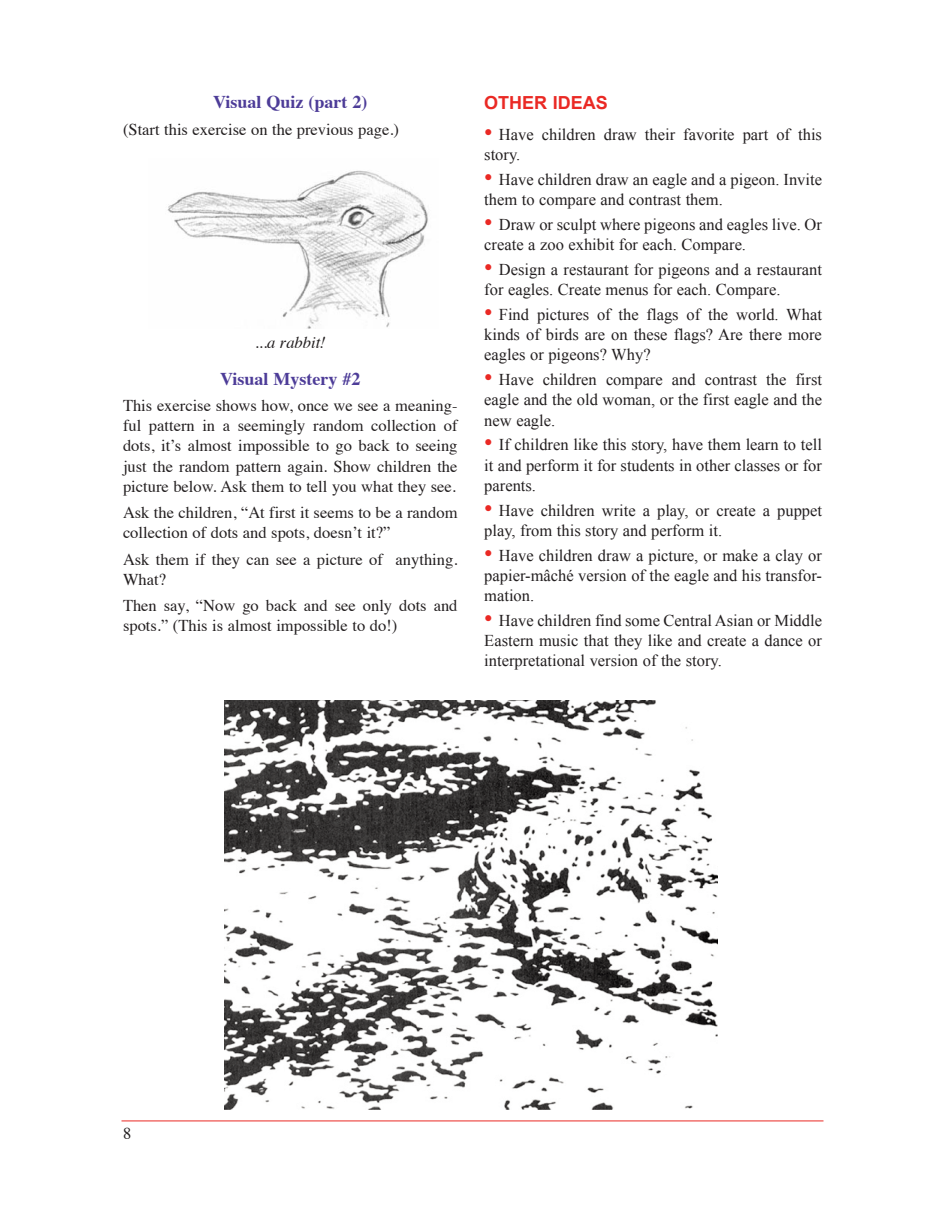
<style>
.page{position:relative;width:945px;height:1215px;background:#fff}
.page>*{position:absolute;margin:0;border:0;box-sizing:border-box;transform-origin:0 0}
.t1{font:700 18px "Times";color:#4d3c98}
.t2{font:700 18px "Arial";color:#ea2924}
.t3{font:16.5px/20.2px "Times New Roman";color:#231f20}
.t4{font:16.5px/20.2px "Times";color:#231f20}
.t5{font:italic 16.5px "Times";color:#231f20}
.s1{font-size:24px;color:#ea2924}
</style>
<div class="page">
<hr style="left:122px;top:1121px;width:702px;height:1px;background:#ea2924">
<img style="left:167px;top:170px;width:261px;height:159px">
<img style="left:225px;top:700px;width:492px;height:409px">
<p class="t1" style="left:213px;top:95px;width:156px">Visual Quiz (part 2)</p>
<p class="t4" style="left:123px;top:120px;width:278px">(Start this exercise on the previous page.)</p>
<p class="t5" style="left:255px;top:335px;width:72px">...a rabbit!</p>
<p class="t1" style="left:220px;top:371px;width:142px">Visual Mystery #2</p>
<p class="t4" style="left:123px;top:397px;width:336px;text-align:justify">This exercise shows how, once we see a meaning&shy;ful pattern in a seemingly random collection of dots, it’s almost impossible to go back to seeing just the random pattern again. Show children the picture below. Ask them to tell you what they see.</p>
<p class="t4" style="left:123px;top:504px;width:336px">Ask the children, “At first it seems to be a random collection of dots and spots, doesn’t it?”</p>
<p class="t4" style="left:123px;top:550px;width:336px">Ask them if they can see a picture of anything.<br>What?</p>
<p class="t4" style="left:123px;top:597px;width:336px">Then say, “Now go back and see only dots and spots.” (This is almost impossible to do!)</p>
<p class="t2" style="left:484px;top:93px;width:125px">OTHER IDEAS</p>
<p class="t3" style="left:484px;top:124px;width:339px"><span class="s1">•</span> Have children draw their favorite part of this story.</p>
<p class="t3" style="left:484px;top:169px;width:339px"><span class="s1">•</span> Have children draw an eagle and a pigeon. Invite them to compare and contrast them.</p>
<p class="t3" style="left:484px;top:214px;width:339px"><span class="s1">•</span> Draw or sculpt where pigeons and eagles live. Or create a zoo exhibit for each. Compare.</p>
<p class="t3" style="left:484px;top:259px;width:339px"><span class="s1">•</span> Design a restaurant for pigeons and a restaurant for eagles. Create menus for each. Compare.</p>
<p class="t3" style="left:484px;top:304px;width:339px;text-align:justify"><span class="s1">•</span> Find pictures of the flags of the world. What kinds of birds are on these flags? Are there more eagles or pigeons? Why?</p>
<p class="t3" style="left:484px;top:369px;width:339px;text-align:justify"><span class="s1">•</span> Have children compare and contrast the first eagle and the old woman, or the first eagle and the new eagle.</p>
<p class="t3" style="left:484px;top:435px;width:339px;text-align:justify"><span class="s1">•</span> If children like this story, have them learn to tell it and perform it for students in other classes or for parents.</p>
<p class="t3" style="left:484px;top:500px;width:339px"><span class="s1">•</span> Have children write a play, or create a puppet play, from this story and perform it.</p>
<p class="t3" style="left:484px;top:545px;width:339px;text-align:justify"><span class="s1">•</span> Have children draw a picture, or make a clay or papier-mâché version of the eagle and his transfor&shy;mation.</p>
<p class="t3" style="left:484px;top:610px;width:339px;text-align:justify"><span class="s1">•</span> Have children find some Central Asian or Middle Eastern music that they like and create a dance or interpretational version of the story.</p>
<p class="t4" style="left:123px;top:1124px;width:10px">8</p>
</div>
